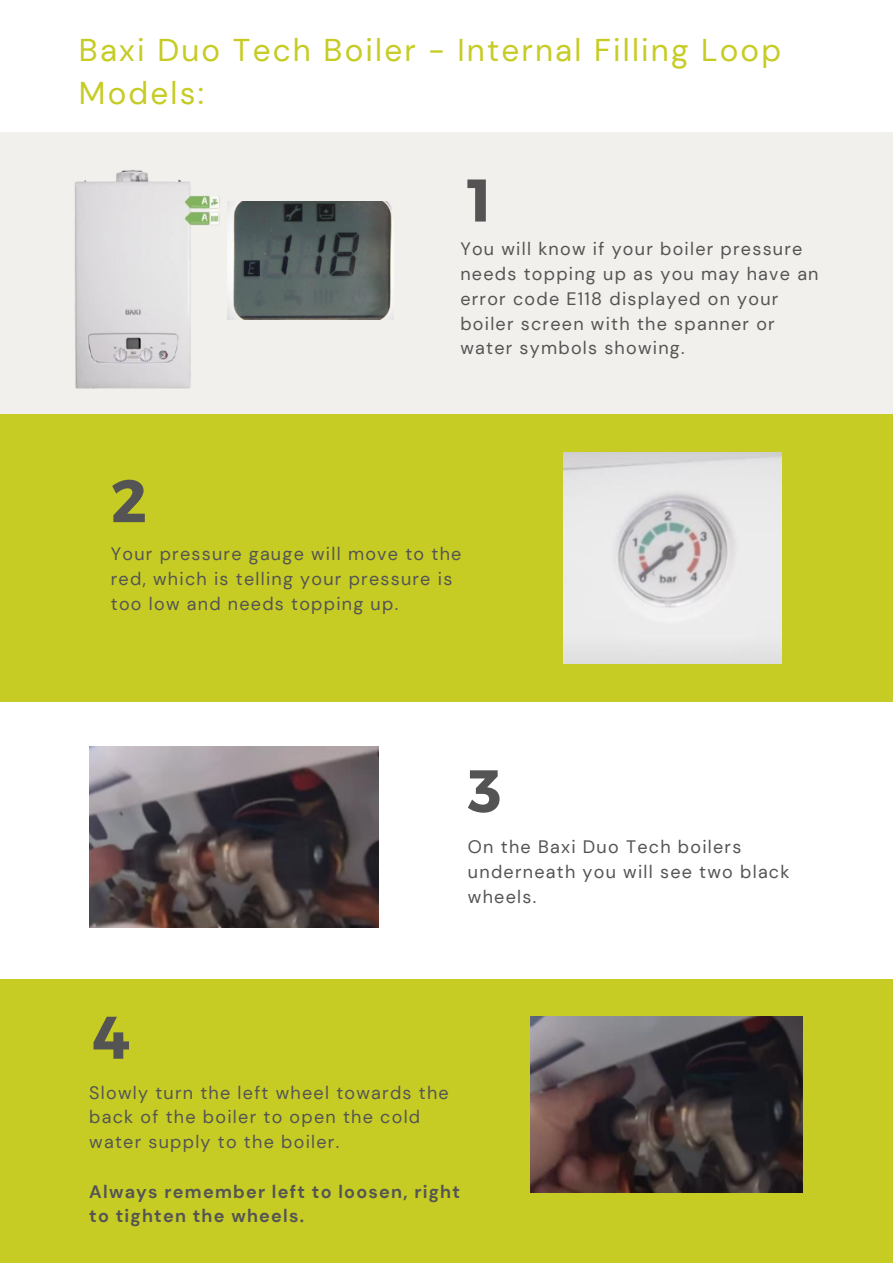
<style>
.page{position:relative;width:893px;height:1264px;background:#fff}
.page>*{position:absolute;margin:0;border:0;box-sizing:border-box;transform-origin:0 0}
.t1{font:700 60px "Montserrat";color:#545454}
.t2{font:31.5px/43.8px "DM Sans";letter-spacing:.07em;color:#c6cc24}
.t3{font:18px/24.8px "DM Sans";letter-spacing:.07em;color:#545454}
.t4{font:700 18px/24.8px "DM Sans";letter-spacing:.07em;color:#545454}
</style>
<div class="page">
<div style="left:0;top:132px;width:892px;height:288px;background:#f2f0ec"></div>
<div style="left:0;top:414px;width:892px;height:287px;background:#c6cc24"></div>
<img style="left:242px;top:201px;width:151px;height:118px">
<img style="left:74px;top:170px;width:168px;height:219px">
<img style="left:563px;top:452px;width:218px;height:212px">
<img style="left:89px;top:746px;width:289px;height:181px">
<div style="left:0;top:979px;width:892px;height:283px;background:#c6cc24"></div>
<img style="left:530px;top:1016px;width:272px;height:176px">
<p class="t2" style="left:79px;top:28px;width:703px">Baxi Duo Tech Boiler - Internal Filling Loop<br>Models:</p>
<p class="t1" style="left:467px;top:161px;width:26px">1</p>
<p class="t1" style="left:111px;top:462px;width:37px">2</p>
<p class="t3" style="left:460px;top:237px;width:359px">You will know if your boiler pressure needs topping up as you may have an error code E118 displayed on your boiler screen with the spanner or water symbols showing.</p>
<p class="t3" style="left:111px;top:541px;width:352px">Your pressure gauge will move to the red, which is telling your pressure is too low and needs topping up.</p>
<p class="t1" style="left:468px;top:751px;width:35px">3</p>
<p class="t3" style="left:468px;top:834px;width:323px">On the Baxi Duo Tech boilers underneath you will see two black wheels.</p>
<p class="t1" style="left:92px;top:998px;width:39px">4</p>
<p class="t3" style="left:89px;top:1080px;width:361px">Slowly turn the left wheel towards the back of the boiler to open the cold water supply to the boiler.</p>
<p class="t4" style="left:89px;top:1178px;width:372px">Always remember left to loosen, right to tighten the wheels.</p>
</div>
